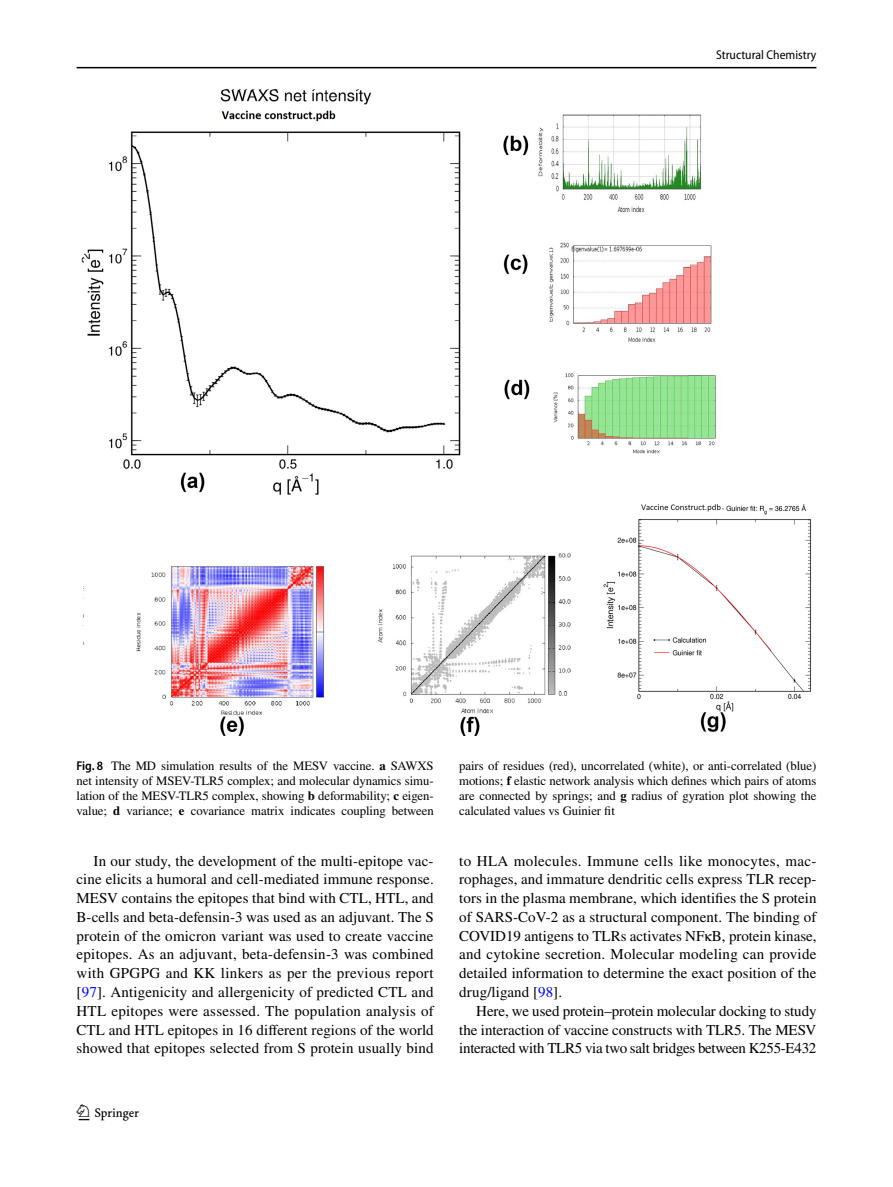
<style>
.page{position:relative;width:893px;height:1187px;background:#fff}
.page>*{position:absolute;margin:0;border:0;box-sizing:border-box;transform-origin:0 0}
.t1{font:22.5px "Springnew Regular 2";color:#000}
.t2{font:15px/18.8px "STIX";letter-spacing:.005em;color:#000;text-align:justify}
.t3{font:12.75px/15px "STIX";letter-spacing:-.005em;color:#000;text-align:justify}
.t4{font:semi-condensed 12.75px "Myriad Pro";color:#000}
.s1{font-family:"Myriad Pro";font-weight:600;font-stretch:semi-condensed}
.s2{font-weight:700}
.s3{color:#00f}
</style>
<div class="page">
<hr style="left:77px;top:67px;width:739px;height:1px;background:#000">
<img style="left:81px;top:89px;width:730px;height:646px">
<p class="t4" style="left:716px;top:48px;width:102px">Structural Chemistry</p>
<p class="t3" style="left:77px;top:759px;width:359px"><span class="s1">Fig. 8</span> The MD simulation results of the MESV vaccine. <span class="s2">a</span> SAWXS net intensity of MSEV-TLR5 complex; and molecular dynamics simu&shy;lation of the MESV-TLR5 complex, showing <span class="s2">b</span> deformability; <span class="s2">c</span> eigen&shy;value; <span class="s2">d</span> variance; <span class="s2">e</span> covariance matrix indicates coupling between</p>
<p class="t3" style="left:459px;top:759px;width:359px">pairs of residues (red), uncorrelated (white), or anti-correlated (blue) motions; <span class="s2">f</span> elastic network analysis which defines which pairs of atoms are connected by springs; and <span class="s2">g</span> radius of gyration plot showing the calculated values vs Guinier fit</p>
<p class="t2" style="left:77px;top:852px;width:359px;text-indent:17px">In our study, the development of the multi-epitope vac&shy;cine elicits a humoral and cell-mediated immune response.<br>MESV contains the epitopes that bind with CTL, HTL, and B-cells and beta-defensin-3 was used as an adjuvant. The S protein of the omicron variant was used to create vaccine epitopes. As an adjuvant, beta-defensin-3 was combined with GPGPG and KK linkers as per the previous report [<span class="s3">97</span>]. Antigenicity and allergenicity of predicted CTL and HTL epitopes were assessed. The population analysis of CTL and HTL epitopes in 16 different regions of the world showed that epitopes selected from S protein usually bind</p>
<p class="t2" style="left:459px;top:852px;width:359px">to HLA molecules. Immune cells like monocytes, mac&shy;rophages, and immature dendritic cells express TLR recep&shy;tors in the plasma membrane, which identifies the S protein of SARS-CoV-2 as a structural component. The binding of COVID19 antigens to TLRs activates NFκB, protein kinase, and cytokine secretion. Molecular modeling can provide detailed information to determine the exact position of the drug/ligand [<span class="s3">98</span>].</p>
<p class="t2" style="left:459px;top:1002px;width:359px;text-indent:17px">Here, we used protein–protein molecular docking to study the interaction of vaccine constructs with TLR5. The MESV interacted with TLR5 via two salt bridges between K255-E432</p>
<h1 class="t1" style="left:79px;top:1104px;width:62px">1 3</h1>
</div>
